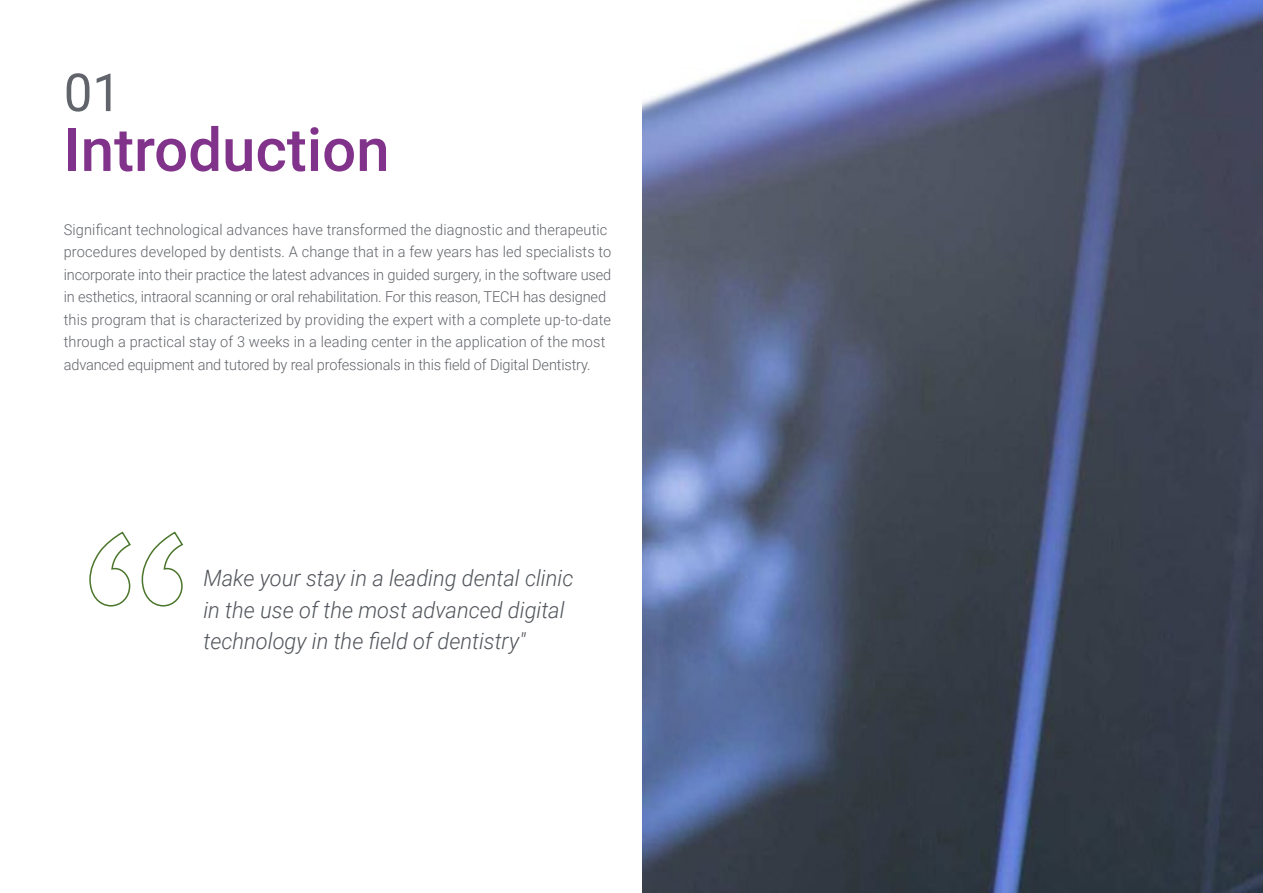
<style>
.page{position:relative;width:1263px;height:893px;background:#fff}
.page>*{position:absolute;margin:0;border:0;box-sizing:border-box;transform-origin:0 0}
.t1{font:500 60px "Roboto";color:#81328a}
.t2{font:52.5px "Roboto";color:#61646a}
.t3{font:italic 300 22.5px/31.5px "Roboto";color:#52555b}
.t4{font:300 15px/22.5px "Roboto";letter-spacing:.005em;color:#61646a}
</style>
<div class="page">
<img style="left:642px;top:0;width:621px;height:893px">
<svg style="left:89px;top:531px;width:95px;height:76px"></svg>
<h2 class="t2" style="left:64px;top:56px;width:59px">01</h2>
<h1 class="t1" style="left:64px;top:108px;width:327px">Introduction</h1>
<p class="t4" style="left:64px;top:217px;width:549px">Significant technological advances have transformed the diagnostic and therapeutic procedures developed by dentists. A change that in a few years has led specialists to incorporate into their practice the latest advances in guided surgery, in the software used in esthetics, intraoral scanning or oral rehabilitation. For this reason, TECH has designed this program that is characterized by providing the expert with a complete up-to-date through a practical stay of 3 weeks in a leading center in the application of the most advanced equipment and tutored by real professionals in this field of Digital Dentistry.</p>
<h3 class="t3" style="left:203px;top:561px;width:371px">Make your stay in a leading dental clinic in the use of the most advanced digital technology in the field of dentistry"</h3>
</div>
